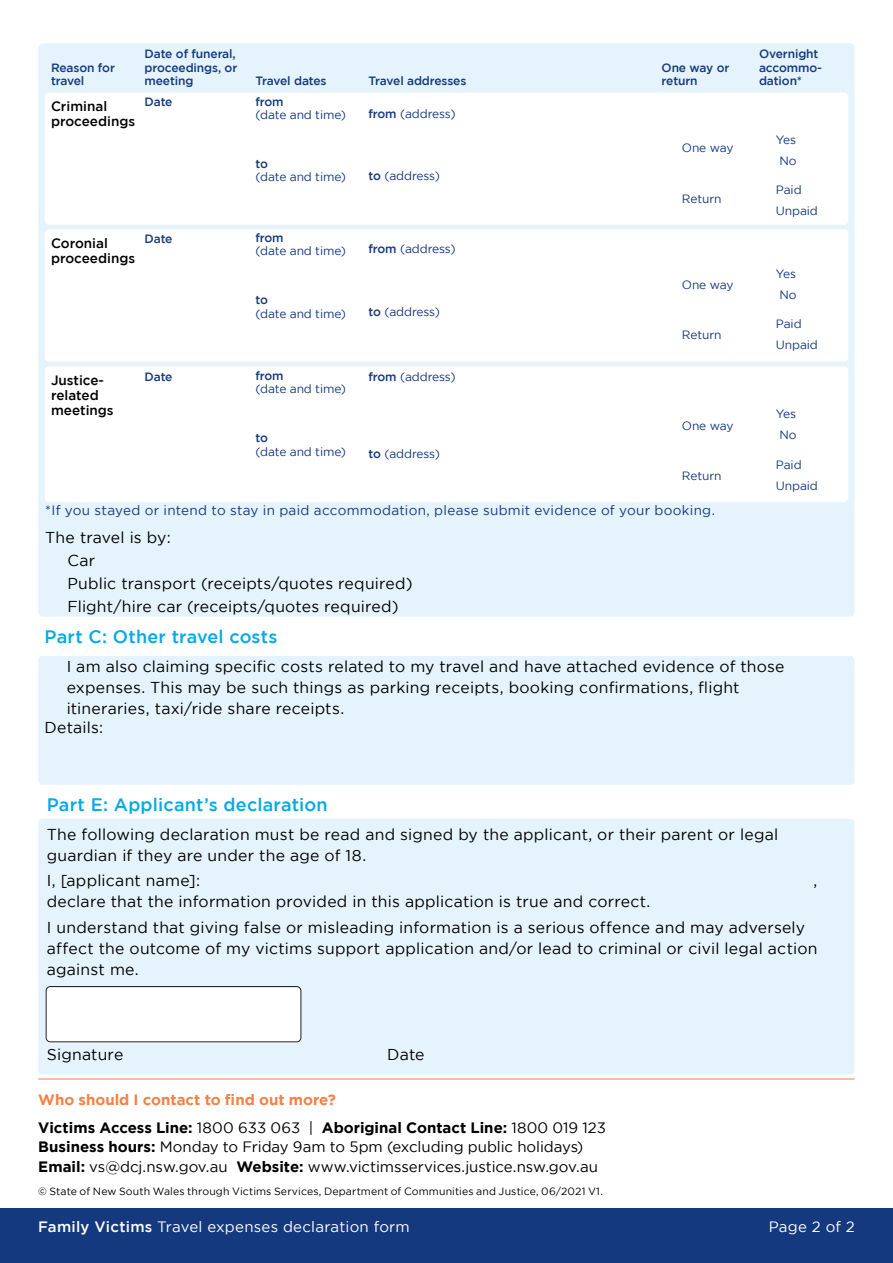
<style>
.page{position:relative;width:893px;height:1263px;background:#fff}
.page>*{position:absolute;margin:0;border:0;box-sizing:border-box;transform-origin:0 0}
.t1{font:500 18px "Gotham";letter-spacing:.01em;color:#00aae7}
.t2{font:15.75px/21px "Gotham";letter-spacing:.015em;color:#000}
.t3{font:15px/19.5px "Gotham";letter-spacing:-.005em;color:#000}
.t4{font:15px "Gotham";letter-spacing:.015em;color:#fff}
.t5{font:700 15px "Gotham";color:#f58145}
.t6{font:13.5px "Gotham";letter-spacing:.02em;color:#15397f}
.t7{font:500 13.5px/15px "Gotham";color:#000}
.t8{font:12px/21px "Gotham";letter-spacing:-.01em;color:#15397f}
.t9{font:500 12px/13.5px "Gotham";letter-spacing:-.01em;color:#15397f}
.t10{font:10.5px "Gotham";letter-spacing:.01em;color:#000}
.s1{font-weight:500}
.s2{font-weight:700}
</style>
<div class="page">
<div style="left:38px;top:819px;width:816px;height:255px;background:#e5f3fc;border-radius:4px"></div>
<div style="left:0;top:1208px;width:893px;height:55px;background:#15397f"></div>
<hr style="left:38px;top:1078px;width:817px;height:1px;background:#f58145">
<div style="left:38px;top:656px;width:816px;height:129px;background:#e5f3fc;border-radius:4px"></div>
<div style="left:38px;top:43px;width:816px;height:574px;background:#e5f3fc;border-radius:4px"></div>
<div style="left:45px;top:92px;width:803px;height:133px;background:#fff;border-radius:4px"></div>
<div style="left:45px;top:229px;width:803px;height:133px;background:#fff;border-radius:4px"></div>
<div style="left:45px;top:366px;width:803px;height:136px;background:#fff;border-radius:4px"></div>
<div style="left:46px;top:988px;width:255px;height:55px;background:#fff;border-radius:4px"></div>
<div style="left:46px;top:986px;width:255px;height:56px;border:1px solid #231f20;border-radius:4px"></div>
<p class="t9" style="left:51px;top:60px;width:65px">Reason for travel</p>
<p class="t9" style="left:145px;top:47px;width:94px">Date of funeral, proceedings, or meeting</p>
<p class="t9" style="left:255px;top:74px;width:73px">Travel dates</p>
<p class="t9" style="left:368px;top:74px;width:99px">Travel addresses</p>
<p class="t9" style="left:662px;top:60px;width:69px">One way or return</p>
<p class="t7" style="left:51px;top:98px;width:86px">Criminal proceedings</p>
<p class="t9" style="left:145px;top:95px;width:29px">Date</p>
<p class="t8" style="left:255px;top:94px;width:92px;line-height:13.5px"><span class="s1">from<br></span>(date and time)</p>
<p class="t8" style="left:255px;top:157px;width:92px;line-height:13.5px"><span class="s1">to<br></span>(date and time)</p>
<p class="t8" style="left:369px;top:103px;width:89px"><span class="s1">from</span> (address)</p>
<p class="t8" style="left:369px;top:165px;width:73px"><span class="s1">to</span> (address)</p>
<p class="t8" style="left:682px;top:137px;width:53px">One way</p>
<p class="t8" style="left:682px;top:188px;width:41px">Return</p>
<p class="t7" style="left:51px;top:235px;width:86px">Coronial proceedings</p>
<p class="t9" style="left:145px;top:231px;width:29px">Date</p>
<p class="t8" style="left:255px;top:231px;width:92px;line-height:13.5px"><span class="s1">from<br></span>(date and time)</p>
<p class="t8" style="left:255px;top:293px;width:92px;line-height:13.5px"><span class="s1">to<br></span>(date and time)</p>
<p class="t8" style="left:369px;top:238px;width:89px"><span class="s1">from</span> (address)</p>
<p class="t8" style="left:369px;top:301px;width:73px"><span class="s1">to</span> (address)</p>
<p class="t8" style="left:682px;top:274px;width:53px">One way</p>
<p class="t8" style="left:682px;top:324px;width:41px">Return</p>
<p class="t7" style="left:51px;top:372px;width:64px">Justice&shy;related meetings</p>
<p class="t9" style="left:145px;top:369px;width:29px">Date</p>
<p class="t8" style="left:255px;top:369px;width:92px;line-height:13.5px"><span class="s1">from<br></span>(date and time)</p>
<p class="t8" style="left:255px;top:431px;width:92px;line-height:13.5px"><span class="s1">to<br></span>(date and time)</p>
<p class="t8" style="left:369px;top:366px;width:89px"><span class="s1">from</span> (address)</p>
<p class="t8" style="left:369px;top:443px;width:73px"><span class="s1">to</span> (address)</p>
<p class="t8" style="left:682px;top:415px;width:53px">One way</p>
<p class="t8" style="left:682px;top:465px;width:41px">Return</p>
<p class="t6" style="left:45px;top:503px;width:671px">*If you stayed or intend to stay in paid accommodation, please submit evidence of your booking.</p>
<p class="t2" style="left:45px;top:526px;width:127px">The travel is by:</p>
<p class="t2" style="left:67px;top:549px;width:29px">Car</p>
<p class="t2" style="left:67px;top:573px;width:347px">Public transport (receipts/quotes required)</p>
<p class="t2" style="left:67px;top:596px;width:333px">Flight/hire car (receipts/quotes required)</p>
<p class="t9" style="left:759px;top:47px;width:65px">Overnight accommo&shy;dation*</p>
<p class="t8" style="left:776px;top:129px;width:22px">Yes<br>No</p>
<p class="t8" style="left:776px;top:179px;width:43px">Paid<br>Unpaid</p>
<p class="t8" style="left:776px;top:263px;width:22px">Yes<br>No</p>
<p class="t8" style="left:776px;top:313px;width:43px">Paid<br>Unpaid</p>
<p class="t8" style="left:776px;top:403px;width:22px">Yes<br>No</p>
<p class="t8" style="left:776px;top:454px;width:43px">Paid<br>Unpaid</p>
<p class="t1" style="left:45px;top:626px;width:234px">Part C: Other travel costs</p>
<p class="t2" style="left:67px;top:656px;width:719px">I am also claiming specific costs related to my travel and have attached evidence of those expenses. This may be such things as parking receipts, booking confirmations, flight itineraries, taxi/ride share receipts.</p>
<p class="t2" style="left:45px;top:717px;width:60px">Details:</p>
<h3 class="t1" style="left:47px;top:794px;width:282px">Part E: Applicant’s declaration</h3>
<p class="t2" style="left:47px;top:824px;width:733px">The following declaration must be read and signed by the applicant, or their parent or legal guardian if they are under the age of 18.</p>
<p class="t2" style="left:47px;top:870px;width:155px">I, [applicant name]:</p>
<p class="t2" style="left:813px;top:870px;width:5px">,</p>
<p class="t2" style="left:47px;top:889px;width:760px;line-height:25.2px">declare that the information provided in this application is true and correct.<br>I understand that giving false or misleading information is a serious offence and may adversely</p>
<p class="t2" style="left:47px;top:937px;width:772px">affect the outcome of my victims support application and/or lead to criminal or civil legal action against me.</p>
<p class="t2" style="left:47px;top:1044px;width:78px">Signature</p>
<p class="t2" style="left:387px;top:1044px;width:39px">Date</p>
<h3 class="t5" style="left:38px;top:1091px;width:299px">Who should I contact to find out more?</h3>
<p class="t3" style="left:38px;top:1117px;width:569px"><span class="s2">Victims Access Line:</span> 1800 633 063 | <span class="s2">Aboriginal Contact Line:</span> 1800 019 123<br><span class="s2">Business hours:</span> Monday to Friday 9am to 5pm (excluding public holidays)<br><span class="s2">Email:</span> vs@dcj.nsw.gov.au <span class="s2">Website:</span> www.victimsservices.justice.nsw.gov.au</p>
<p class="t10" style="left:38px;top:1185px;width:566px">© State of New South Wales through Victims Services, Department of Communities and Justice, 06/2021 V1.</p>
<p class="t4" style="left:38px;top:1218px;width:373px"><span class="s1">Family Victims</span> Travel expenses declaration form</p>
<p class="t4" style="left:769px;top:1218px;width:87px">Page 2 of 2</p>
</div>
